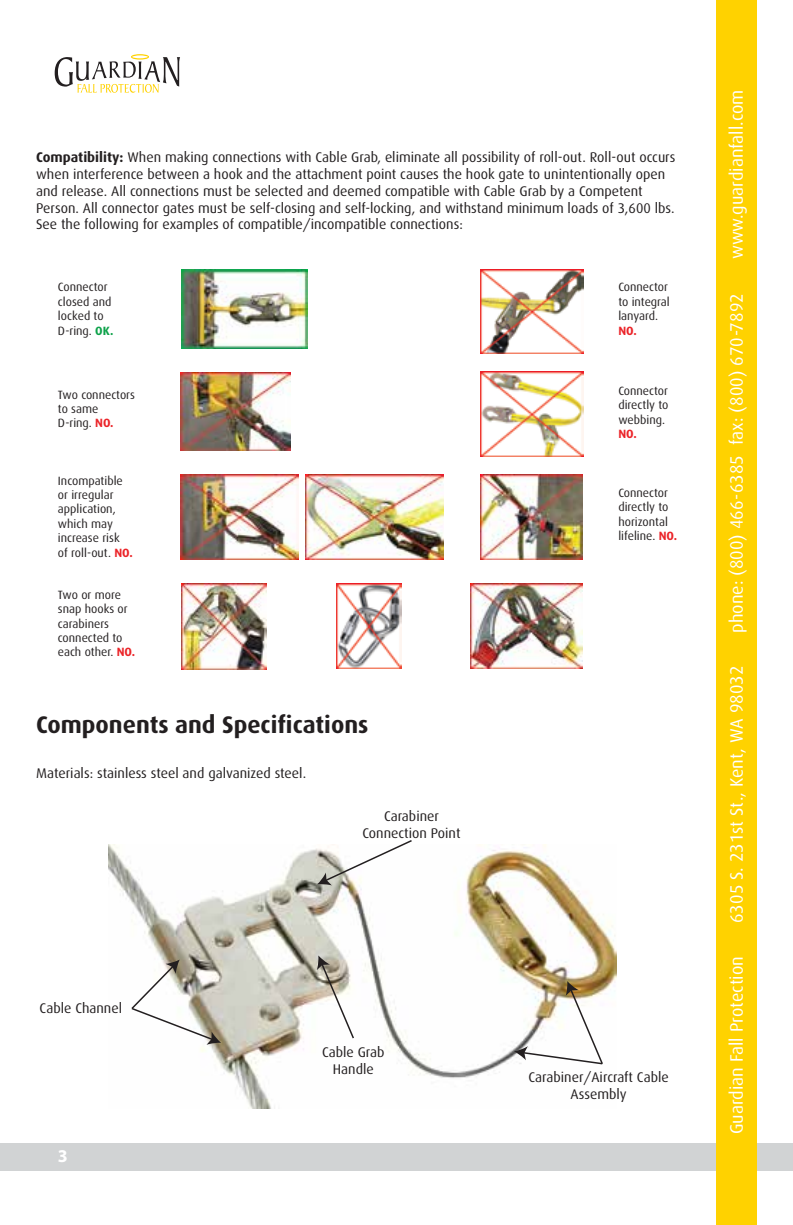
<style>
.page{position:relative;width:793px;height:1225px;background:#fff}
.page>*{position:absolute;margin:0;border:0;box-sizing:border-box;transform-origin:0 0}
.t1{font:700 24px "Dax";color:#231f20}
.t2{font:18px "Dax";color:#fff}
.t3{font:700 18px "Myriad Pro";color:#fff}
.t4{font:14px/16.8px "Dax";color:#231f20;text-align:center}
.t5{font:12px/14.4px "Dax";color:#231f20}
.t6{font:700 12px "Dax";color:#eb2429}
.s1{font-weight:700}
.s2{font-weight:700;color:#0da24a}
.s3{font-weight:700;color:#eb2429}
</style>
<div class="page">
<div style="left:0;top:1143px;width:792px;height:27px;background:#d1d3d4"></div>
<div style="left:715px;top:0;width:41px;height:1224px;background:#ffd200"></div>
<svg style="left:55px;top:54px;width:125px;height:39px"></svg>
<img style="left:181px;top:269px;width:126px;height:79px">
<img style="left:480px;top:269px;width:102px;height:84px">
<img style="left:181px;top:583px;width:85px;height:85px">
<img style="left:336px;top:583px;width:65px;height:85px">
<img style="left:470px;top:583px;width:111px;height:85px">
<img style="left:180px;top:373px;width:110px;height:77px">
<img style="left:180px;top:474px;width:118px;height:85px">
<img style="left:305px;top:474px;width:138px;height:85px">
<img style="left:480px;top:371px;width:103px;height:85px">
<img style="left:480px;top:474px;width:101px;height:85px">
<img style="left:108px;top:844px;width:508px;height:263px">
<svg style="left:316px;top:955px;width:39px;height:84px"></svg>
<svg style="left:130px;top:959px;width:91px;height:85px"></svg>
<svg style="left:317px;top:840px;width:96px;height:45px"></svg>
<img style="left:514px;top:980px;width:89px;height:85px">
<p class="t4" style="left:36px;top:149px;width:640px;text-align:left"><span class="s1">Compatibility:</span> When making connections with Cable Grab, eliminate all possibility of roll-out. Roll-out occurs when interference between a hook and the attachment point causes the hook gate to unintentionally open and release. All connections must be selected and deemed compatible with Cable Grab by a Competent Person. All connector gates must be self-closing and self-locking, and withstand minimum loads of 3,600 lbs.<br>See the following for examples of compatible/incompatible connections:</p>
<p class="t5" style="left:58px;top:280px;width:57px">Connector closed and locked to<br>D-ring. <span class="s2">OK.</span></p>
<p class="t5" style="left:618px;top:280px;width:53px">Connector to integral lanyard.</p>
<p class="t6" style="left:618px;top:323px;width:20px">NO.</p>
<p class="t5" style="left:58px;top:387px;width:78px">Two connectors to same<br>D-ring. <span class="s3">NO.</span></p>
<p class="t5" style="left:58px;top:473px;width:76px">Incompatible or irregular application, which may increase risk<br>of roll-out. <span class="s3">NO.</span></p>
<p class="t5" style="left:58px;top:587px;width:79px">Two or more snap hooks or carabiners connected to each other. <span class="s3">NO.</span></p>
<h1 class="t1" style="left:36px;top:711px;width:334px">Components and Specifications</h1>
<p class="t4" style="left:36px;top:764px;width:271px">Materials: stainless steel and galvanized steel.</p>
<p class="t4" style="left:362px;top:807px;width:100px">Carabiner<br>Connection Point</p>
<p class="t4" style="left:40px;top:999px;width:84px">Cable Channel</p>
<p class="t3" style="left:58px;top:1144px;width:11px">3</p>
<p class="t4" style="left:322px;top:1043px;width:64px">Cable Grab<br>Handle</p>
<p class="t5" style="left:618px;top:383px;width:52px;text-align:justify">Connector directly to webbing.</p>
<p class="t6" style="left:618px;top:427px;width:20px">NO.</p>
<p class="t5" style="left:618px;top:485px;width:60px">Connector directly to horizontal lifeline. <span class="s3">NO.</span></p>
<p class="t4" style="left:528px;top:1068px;width:142px">Carabiner/Aircraft Cable<br>Assembly</p>
<p class="t2" style="left:726px;top:259px;width:171px;rotate:-90deg">www.guardianfall.com</p>
<p class="t2" style="left:726px;top:632px;width:341px;rotate:-90deg">phone: (800) 466-6385 fax: (800) 670-7892</p>
<p class="t2" style="left:726px;top:922px;width:258px;rotate:-90deg">6305 S. 231st St., Kent, WA 98032</p>
<p class="t2" style="left:726px;top:1134px;width:179px;rotate:-90deg">Guardian Fall Protection</p>
</div>
